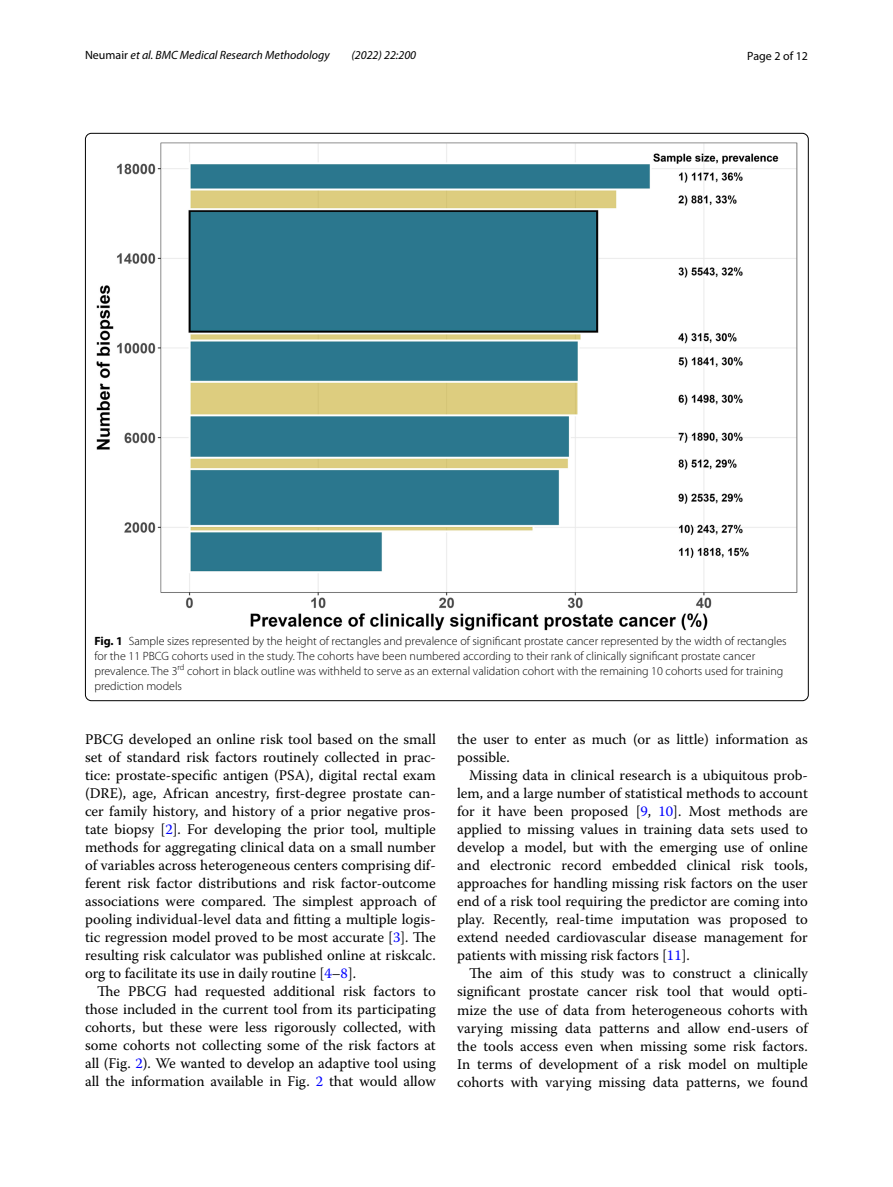
<style>
.page{position:relative;width:893px;height:1187px;background:#fff}
.page>*{position:absolute;margin:0;border:0;box-sizing:border-box;transform-origin:0 0}
.t1{font:14.7px/18px "Warnock Pro";color:#000;text-align:justify}
.t2{font:300 12px/15px "Myriad Pro";color:#000}
.t3{font:italic 12px "Myriad Pro";color:#000}
.t4{font:12px "Myriad Pro";color:#000}
.s1{font-style:normal}
.s2{font-weight:700}
.s3{color:#00f}
</style>
<div class="page">
<img style="left:97px;top:142px;width:700px;height:488px">
<p class="t3" style="left:85px;top:48px;width:246px"><span class="s1">Neumair</span> et al. BMC Medical Research Methodology</p>
<p class="t3" style="left:351px;top:48px;width:66px">(2022) 22:200</p>
<p class="t4" style="left:747px;top:48px;width:62px">Page 2 of 12</p>
<p class="t2" style="left:94px;top:634px;width:694px"><span class="s2">Fig. 1</span> Sample sizes represented by the height of rectangles and prevalence of significant prostate cancer represented by the width of rectangles for the 11 PBCG cohorts used in the study. The cohorts have been numbered according to their rank of clinically significant prostate cancer prevalence. The 3<sup>rd</sup> cohort in black outline was withheld to serve as an external validation cohort with the remaining 10 cohorts used for training prediction models</p>
<p class="t1" style="left:85px;top:730px;width:352px">PBCG developed an online risk tool based on the small set of standard risk factors routinely collected in prac&shy;tice: prostate-specific antigen (PSA), digital rectal exam (DRE), age, African ancestry, first-degree prostate can&shy;cer family history, and history of a prior negative pros&shy;tate biopsy [<span class="s3">2</span>]. For developing the prior tool, multiple methods for aggregating clinical data on a small number of variables across heterogeneous centers comprising dif&shy;ferent risk factor distributions and risk factor-outcome associations were compared. The simplest approach of pooling individual-level data and fitting a multiple logis&shy;tic regression model proved to be most accurate [<span class="s3">3</span>]. The resulting risk calculator was published online at riskcalc. org to facilitate its use in daily routine [<span class="s3">4</span>–<span class="s3">8</span>].</p>
<p class="t1" style="left:85px;top:982px;width:352px;text-indent:12px">The PBCG had requested additional risk factors to those included in the current tool from its participating cohorts, but these were less rigorously collected, with some cohorts not collecting some of the risk factors at all (Fig. <span class="s3">2</span>). We wanted to develop an adaptive tool using all the information available in Fig. <span class="s3">2</span> that would allow</p>
<p class="t1" style="left:457px;top:730px;width:352px">the user to enter as much (or as little) information as possible.</p>
<p class="t1" style="left:457px;top:766px;width:352px;text-indent:12px">Missing data in clinical research is a ubiquitous prob&shy;lem, and a large number of statistical methods to account for it have been proposed [<span class="s3">9</span>, <span class="s3">10</span>]. Most methods are applied to missing values in training data sets used to develop a model, but with the emerging use of online and electronic record embedded clinical risk tools, approaches for handling missing risk factors on the user end of a risk tool requiring the predictor are coming into play. Recently, real-time imputation was proposed to extend needed cardiovascular disease management for patients with missing risk factors [<span class="s3">11</span>].</p>
<p class="t1" style="left:457px;top:964px;width:352px;text-indent:12px">The aim of this study was to construct a clinically significant prostate cancer risk tool that would opti&shy;mize the use of data from heterogeneous cohorts with varying missing data patterns and allow end-users of the tools access even when missing some risk factors.<br>In terms of development of a risk model on multiple cohorts with varying missing data patterns, we found</p>
</div>
